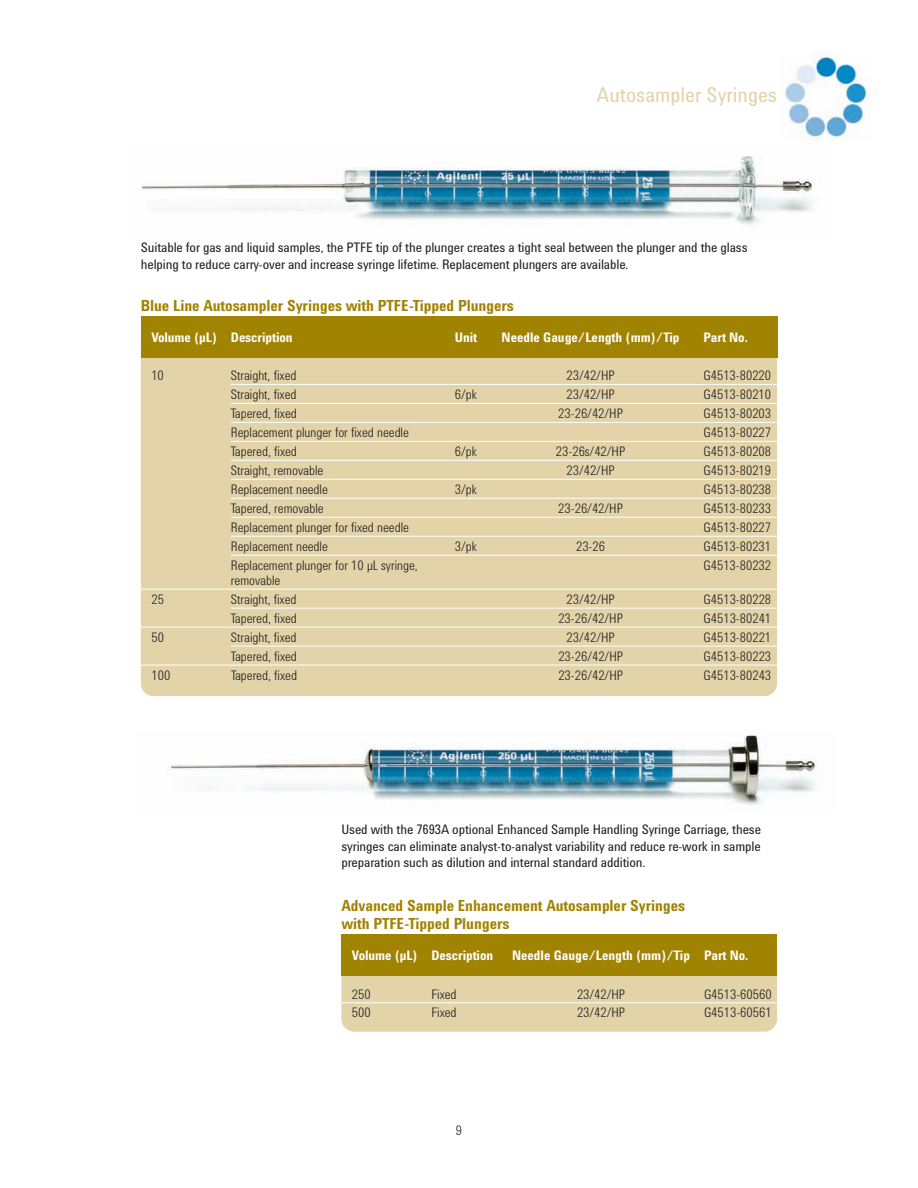
<style>
.page{position:relative;width:918px;height:1188px;background:#fff}
.page>*{position:absolute;margin:0;border:0;box-sizing:border-box;transform-origin:0 0}
.t1{font:21px "Agilent Cond";color:#e2d3a8}
.t2{font:700 15.75px/18px "Agilent Cond";letter-spacing:-.005em;color:#a18302}
.t3{font:300 13.5px/15px "Agilent Cond";color:#231f20}
.t4{font:13.5px/16.5px "Agilent Cond";letter-spacing:-.01em;color:#231f20}
.t5{font:700 13.5px "Agilent Cond";letter-spacing:-.005em;color:#fff}
</style>
<div class="page">
<img style="left:785px;top:53px;width:83px;height:87px">
<img style="left:168px;top:735px;width:650px;height:70px">
<img style="left:141px;top:156px;width:672px;height:69px">
<div style="left:141px;top:328px;width:636px;height:368px;background:#e2d3a8;border-radius:13px"></div>
<div style="left:141px;top:317px;width:636px;height:41px;background:#a18302"></div>
<div style="left:341px;top:946px;width:436px;height:86px;background:#e2d3a8;border-radius:13px"></div>
<div style="left:341px;top:934px;width:436px;height:42px;background:#a18302"></div>
<hr style="left:341px;top:1002px;width:449px;height:1px;background:#fff">
<hr style="left:141px;top:589px;width:90px;height:1px;background:#fff">
<hr style="left:231px;top:384px;width:558px;height:1px;background:#fff">
<hr style="left:231px;top:403px;width:558px;height:1px;background:#fff">
<hr style="left:231px;top:422px;width:558px;height:1px;background:#fff">
<hr style="left:231px;top:441px;width:558px;height:1px;background:#fff">
<hr style="left:231px;top:460px;width:558px;height:1px;background:#fff">
<hr style="left:231px;top:479px;width:558px;height:1px;background:#fff">
<hr style="left:231px;top:498px;width:558px;height:1px;background:#fff">
<hr style="left:231px;top:517px;width:558px;height:1px;background:#fff">
<hr style="left:231px;top:536px;width:558px;height:1px;background:#fff">
<hr style="left:231px;top:555px;width:558px;height:1px;background:#fff">
<hr style="left:231px;top:589px;width:558px;height:1px;background:#fff">
<hr style="left:141px;top:627px;width:90px;height:1px;background:#fff">
<hr style="left:231px;top:608px;width:558px;height:1px;background:#fff">
<hr style="left:231px;top:627px;width:558px;height:1px;background:#fff">
<hr style="left:141px;top:665px;width:90px;height:1px;background:#fff">
<hr style="left:231px;top:646px;width:558px;height:1px;background:#fff">
<hr style="left:231px;top:665px;width:558px;height:1px;background:#fff">
<h1 class="t1" style="left:597px;top:87px;width:182px">Autosampler Syringes</h1>
<p class="t4" style="left:141px;top:241px;width:608px">Suitable for gas and liquid samples, the PTFE tip of the plunger creates a tight seal between the plunger and the glass helping to reduce carry-over and increase syringe lifetime. Replacement plungers are available.</p>
<p class="t2" style="left:141px;top:297px;width:375px">Blue Line Autosampler Syringes with PTFE-Tipped Plungers</p>
<p class="t5" style="left:151px;top:332px;width:143px">Volume (µL) Description</p>
<p class="t5" style="left:455px;top:332px;width:24px">Unit</p>
<p class="t5" style="left:502px;top:332px;width:179px">Needle Gauge/Length (mm)/Tip</p>
<p class="t5" style="left:704px;top:332px;width:46px">Part No.</p>
<p class="t3" style="left:151px;top:369px;width:14px">10</p>
<p class="t3" style="left:231px;top:369px;width:67px">Straight, fixed</p>
<p class="t3" style="left:566px;top:369px;width:50px">23/42/HP</p>
<p class="t3" style="left:704px;top:369px;width:69px">G4513-80220</p>
<p class="t3" style="left:231px;top:388px;width:67px">Straight, fixed</p>
<p class="t3" style="left:455px;top:388px;width:24px">6/pk</p>
<p class="t3" style="left:567px;top:388px;width:50px">23/42/HP</p>
<p class="t3" style="left:704px;top:388px;width:69px">G4513-80210</p>
<p class="t3" style="left:231px;top:407px;width:67px">Tapered, fixed</p>
<p class="t3" style="left:558px;top:407px;width:66px">23-26/42/HP</p>
<p class="t3" style="left:704px;top:407px;width:69px">G4513-80203</p>
<p class="t3" style="left:231px;top:426px;width:180px">Replacement plunger for fixed needle</p>
<p class="t3" style="left:704px;top:426px;width:69px">G4513-80227</p>
<p class="t3" style="left:231px;top:445px;width:67px">Tapered, fixed</p>
<p class="t3" style="left:455px;top:445px;width:24px">6/pk</p>
<p class="t3" style="left:556px;top:445px;width:71px">23-26s/42/HP</p>
<p class="t3" style="left:704px;top:445px;width:69px">G4513-80208</p>
<p class="t3" style="left:231px;top:464px;width:94px">Straight, removable</p>
<p class="t3" style="left:567px;top:464px;width:50px">23/42/HP</p>
<p class="t3" style="left:704px;top:464px;width:69px">G4513-80219</p>
<p class="t3" style="left:231px;top:483px;width:98px">Replacement needle</p>
<p class="t3" style="left:455px;top:483px;width:24px">3/pk</p>
<p class="t3" style="left:704px;top:483px;width:69px">G4513-80238</p>
<p class="t3" style="left:231px;top:502px;width:94px">Tapered, removable</p>
<p class="t3" style="left:558px;top:502px;width:66px">23-26/42/HP</p>
<p class="t3" style="left:704px;top:502px;width:69px">G4513-80233</p>
<p class="t3" style="left:231px;top:521px;width:180px">Replacement plunger for fixed needle</p>
<p class="t3" style="left:704px;top:521px;width:69px">G4513-80227</p>
<p class="t3" style="left:231px;top:540px;width:98px">Replacement needle</p>
<p class="t3" style="left:455px;top:540px;width:24px">3/pk</p>
<p class="t3" style="left:576px;top:540px;width:30px">23-26</p>
<p class="t3" style="left:704px;top:540px;width:69px">G4513-80231</p>
<p class="t3" style="left:231px;top:559px;width:188px">Replacement plunger for 10 µL syringe, removable</p>
<p class="t3" style="left:704px;top:559px;width:69px">G4513-80232</p>
<p class="t3" style="left:151px;top:593px;width:14px">25</p>
<p class="t3" style="left:231px;top:593px;width:67px">Straight, fixed</p>
<p class="t3" style="left:567px;top:593px;width:50px">23/42/HP</p>
<p class="t3" style="left:704px;top:593px;width:69px">G4513-80228</p>
<p class="t3" style="left:231px;top:612px;width:67px">Tapered, fixed</p>
<p class="t3" style="left:558px;top:612px;width:66px">23-26/42/HP</p>
<p class="t3" style="left:704px;top:612px;width:69px">G4513-80241</p>
<p class="t3" style="left:151px;top:631px;width:14px">50</p>
<p class="t3" style="left:231px;top:631px;width:67px">Straight, fixed</p>
<p class="t3" style="left:567px;top:631px;width:50px">23/42/HP</p>
<p class="t3" style="left:704px;top:631px;width:69px">G4513-80221</p>
<p class="t3" style="left:231px;top:650px;width:67px">Tapered, fixed</p>
<p class="t3" style="left:558px;top:650px;width:66px">23-26/42/HP</p>
<p class="t3" style="left:704px;top:650px;width:69px">G4513-80223</p>
<p class="t3" style="left:151px;top:669px;width:20px">100</p>
<p class="t3" style="left:231px;top:669px;width:67px">Tapered, fixed</p>
<p class="t3" style="left:558px;top:669px;width:66px">23-26/42/HP</p>
<p class="t3" style="left:704px;top:669px;width:69px">G4513-80243</p>
<p class="t4" style="left:341px;top:822px;width:421px;text-align:justify">Used with the 7693A optional Enhanced Sample Handling Syringe Carriage, these syringes can eliminate analyst-to-analyst variability and reduce re-work in sample preparation such as dilution and internal standard addition.</p>
<p class="t2" style="left:341px;top:898px;width:345px">Advanced Sample Enhancement Autosampler Syringes with PTFE-Tipped Plungers</p>
<p class="t5" style="left:352px;top:951px;width:143px">Volume (µL) Description</p>
<p class="t5" style="left:512px;top:951px;width:238px">Needle Gauge/Length (mm)/Tip Part No.</p>
<p class="t3" style="left:352px;top:987px;width:20px">250</p>
<p class="t3" style="left:431px;top:987px;width:27px">Fixed</p>
<p class="t3" style="left:577px;top:987px;width:50px">23/42/HP</p>
<p class="t3" style="left:704px;top:987px;width:69px">G4513-60560</p>
<p class="t3" style="left:352px;top:1006px;width:20px">500</p>
<p class="t3" style="left:431px;top:1006px;width:27px">Fixed</p>
<p class="t3" style="left:577px;top:1006px;width:50px">23/42/HP</p>
<p class="t3" style="left:704px;top:1006px;width:69px">G4513-60561</p>
<p class="t3" style="left:456px;top:1124px;width:8px">9</p>
</div>
